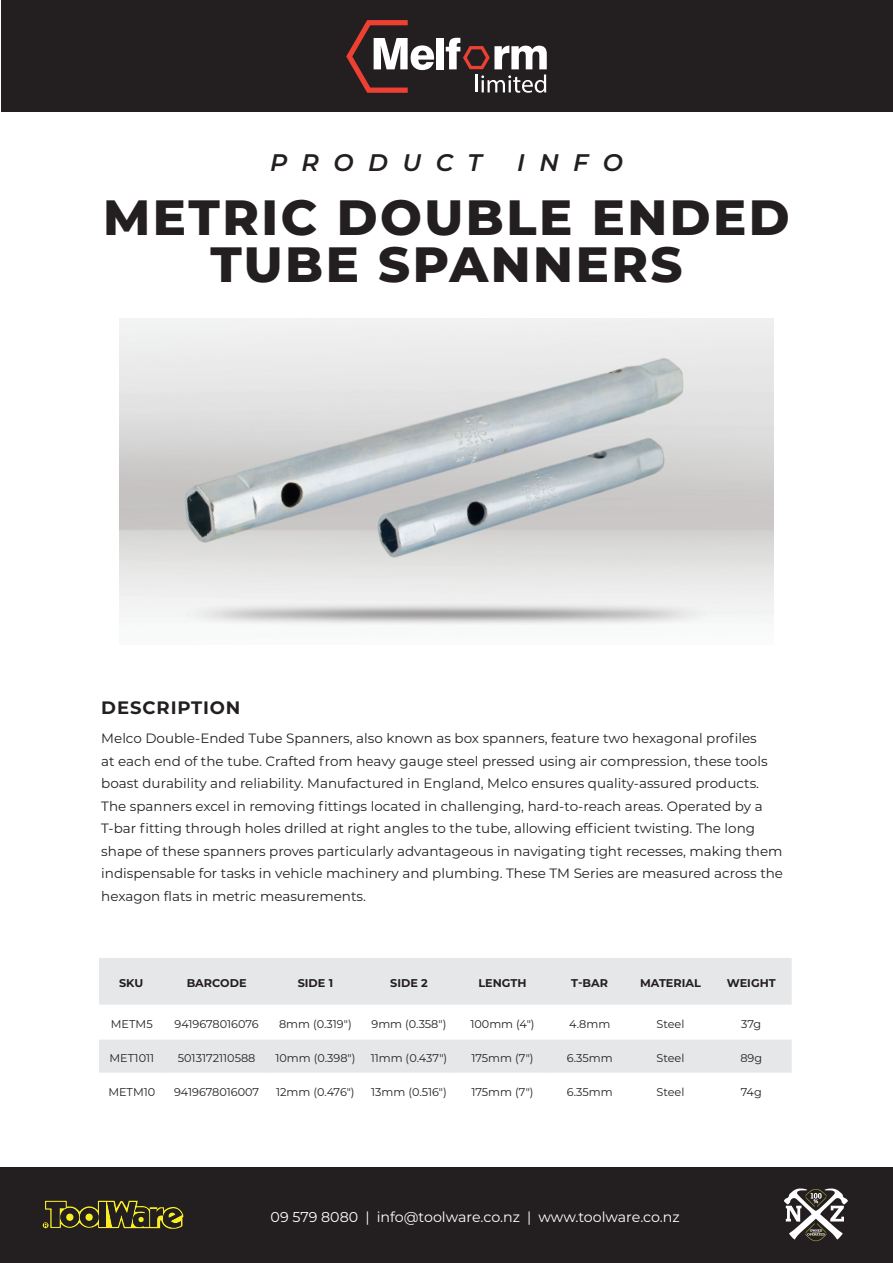
<style>
.page{position:relative;width:893px;height:1263px;background:#fff}
.page>*{position:absolute;margin:0;border:0;box-sizing:border-box;transform-origin:0 0}
.t1{font:800 49.5px "Montserrat";letter-spacing:.05em;color:#231f20}
.t2{font:italic 600 24px "Montserrat";letter-spacing:.6em;color:#231f20}
.t3{font:700 18px "Montserrat";letter-spacing:.05em;color:#231f20}
.t4{font:14.25px "Montserrat";color:#fff}
.Body_Text{font:13.5px/22.5px "Montserrat";color:#231f20}
.Body_Text-2{font:11.25px "Montserrat";color:#231f20}
.Bullet_Point{font:700 11.25px "Montserrat";color:#231f20}
</style>
<div class="page">
<div style="left:0;top:1167px;width:893px;height:96px;background:#231f20"></div>
<svg style="left:43px;top:1200px;width:141px;height:29px"></svg>
<svg style="left:784px;top:1188px;width:64px;height:53px"></svg>
<div style="left:1px;top:1px;width:891px;height:111px;background:#231f20"></div>
<div style="left:436px;top:38px;width:8px;height:31px;background:#fff"></div>
<svg style="left:346px;top:20px;width:88px;height:73px"></svg>
<svg style="left:446px;top:38px;width:101px;height:55px"></svg>
<svg style="left:99px;top:958px;width:693px;height:115px;fill:#e6e7e9"></svg>
<hr style="left:99px;top:1005px;width:66px;height:1px;background:#fff">
<hr style="left:165px;top:1005px;width:104px;height:1px;background:#fff">
<hr style="left:269px;top:1005px;width:93px;height:1px;background:#fff">
<hr style="left:362px;top:1005px;width:94px;height:1px;background:#fff">
<hr style="left:456px;top:1005px;width:93px;height:1px;background:#fff">
<hr style="left:549px;top:1005px;width:81px;height:1px;background:#fff">
<hr style="left:630px;top:1005px;width:81px;height:1px;background:#fff">
<hr style="left:711px;top:1005px;width:81px;height:1px;background:#fff">
<hr style="left:99px;top:1039px;width:66px;height:1px;background:#fff">
<hr style="left:165px;top:1039px;width:104px;height:1px;background:#fff">
<hr style="left:269px;top:1039px;width:93px;height:1px;background:#fff">
<hr style="left:362px;top:1039px;width:94px;height:1px;background:#fff">
<hr style="left:456px;top:1039px;width:93px;height:1px;background:#fff">
<hr style="left:549px;top:1039px;width:81px;height:1px;background:#fff">
<hr style="left:630px;top:1039px;width:81px;height:1px;background:#fff">
<hr style="left:711px;top:1039px;width:81px;height:1px;background:#fff">
<img style="left:120px;top:318px;width:627px;height:326px">
<img style="left:346px;top:380px;width:349px;height:237px">
<p class="t2" style="left:270px;top:145px;width:213px">PRODUCT</p>
<p class="t2" style="left:517px;top:145px;width:107px">INFO</p>
<p class="t1" style="left:103px;top:181px;width:688px">METRIC DOUBLE ENDED</p>
<p class="t1" style="left:210px;top:228px;width:474px">TUBE SPANNERS</p>
<p class="t3" style="left:101px;top:694px;width:141px">DESCRIPTION</p>
<p class="Body_Text" style="left:101px;top:727px;width:683px">Melco Double-Ended Tube Spanners, also known as box spanners, feature two hexagonal profiles<br>at each end of the tube. Crafted from heavy gauge steel pressed using air compression, these tools boast durability and reliability. Manufactured in England, Melco ensures quality-assured products.<br>The spanners excel in removing fittings located in challenging, hard-to-reach areas. Operated by a T-bar fitting through holes drilled at right angles to the tube, allowing efficient twisting. The long shape of these spanners proves particularly advantageous in navigating tight recesses, making them indispensable for tasks in vehicle machinery and plumbing. These TM Series are measured across the hexagon flats in metric measurements.</p>
<p class="Bullet_Point" style="left:119px;top:975px;width:26px">SKU</p>
<p class="Bullet_Point" style="left:187px;top:975px;width:61px">BARCODE</p>
<p class="Bullet_Point" style="left:298px;top:975px;width:37px">SIDE 1</p>
<p class="Bullet_Point" style="left:390px;top:975px;width:39px">SIDE 2</p>
<p class="Bullet_Point" style="left:478px;top:975px;width:50px">LENGTH</p>
<p class="Bullet_Point" style="left:571px;top:975px;width:38px">T-BAR</p>
<p class="Bullet_Point" style="left:640px;top:975px;width:62px">MATERIAL</p>
<p class="Bullet_Point" style="left:727px;top:975px;width:50px">WEIGHT</p>
<p class="Body_Text-2" style="left:111px;top:1016px;width:43px">METM5</p>
<p class="Body_Text-2" style="left:175px;top:1016px;width:86px">9419678016076</p>
<p class="Body_Text-2" style="left:279px;top:1016px;width:74px">8mm (0.319")</p>
<p class="Body_Text-2" style="left:371px;top:1016px;width:76px">9mm (0.358")</p>
<p class="Body_Text-2" style="left:470px;top:1016px;width:66px">100mm (4")</p>
<p class="Body_Text-2" style="left:569px;top:1016px;width:43px">4.8mm</p>
<p class="Body_Text-2" style="left:656px;top:1016px;width:29px">Steel</p>
<p class="Body_Text-2" style="left:741px;top:1016px;width:21px">37g</p>
<p class="Body_Text-2" style="left:109px;top:1050px;width:46px">MET1011</p>
<p class="Body_Text-2" style="left:178px;top:1050px;width:79px">5013172110588</p>
<p class="Body_Text-2" style="left:275px;top:1050px;width:82px">10mm (0.398")</p>
<p class="Body_Text-2" style="left:371px;top:1050px;width:78px">11mm (0.437")</p>
<p class="Body_Text-2" style="left:471px;top:1050px;width:64px">175mm (7")</p>
<p class="Body_Text-2" style="left:567px;top:1050px;width:47px">6.35mm</p>
<p class="Body_Text-2" style="left:656px;top:1050px;width:29px">Steel</p>
<p class="Body_Text-2" style="left:740px;top:1050px;width:23px">89g</p>
<p class="Body_Text-2" style="left:108px;top:1084px;width:48px">METM10</p>
<p class="Body_Text-2" style="left:174px;top:1084px;width:87px">9419678016007</p>
<p class="Body_Text-2" style="left:276px;top:1084px;width:80px">12mm (0.476")</p>
<p class="Body_Text-2" style="left:371px;top:1084px;width:77px">13mm (0.516")</p>
<p class="Body_Text-2" style="left:471px;top:1084px;width:64px">175mm (7")</p>
<p class="Body_Text-2" style="left:567px;top:1084px;width:47px">6.35mm</p>
<p class="Body_Text-2" style="left:656px;top:1084px;width:29px">Steel</p>
<p class="Body_Text-2" style="left:741px;top:1084px;width:23px">74g</p>
<p class="t4" style="left:271px;top:1207px;width:411px">09 579 8080 | info@toolware.co.nz | www.toolware.co.nz</p>
</div>
